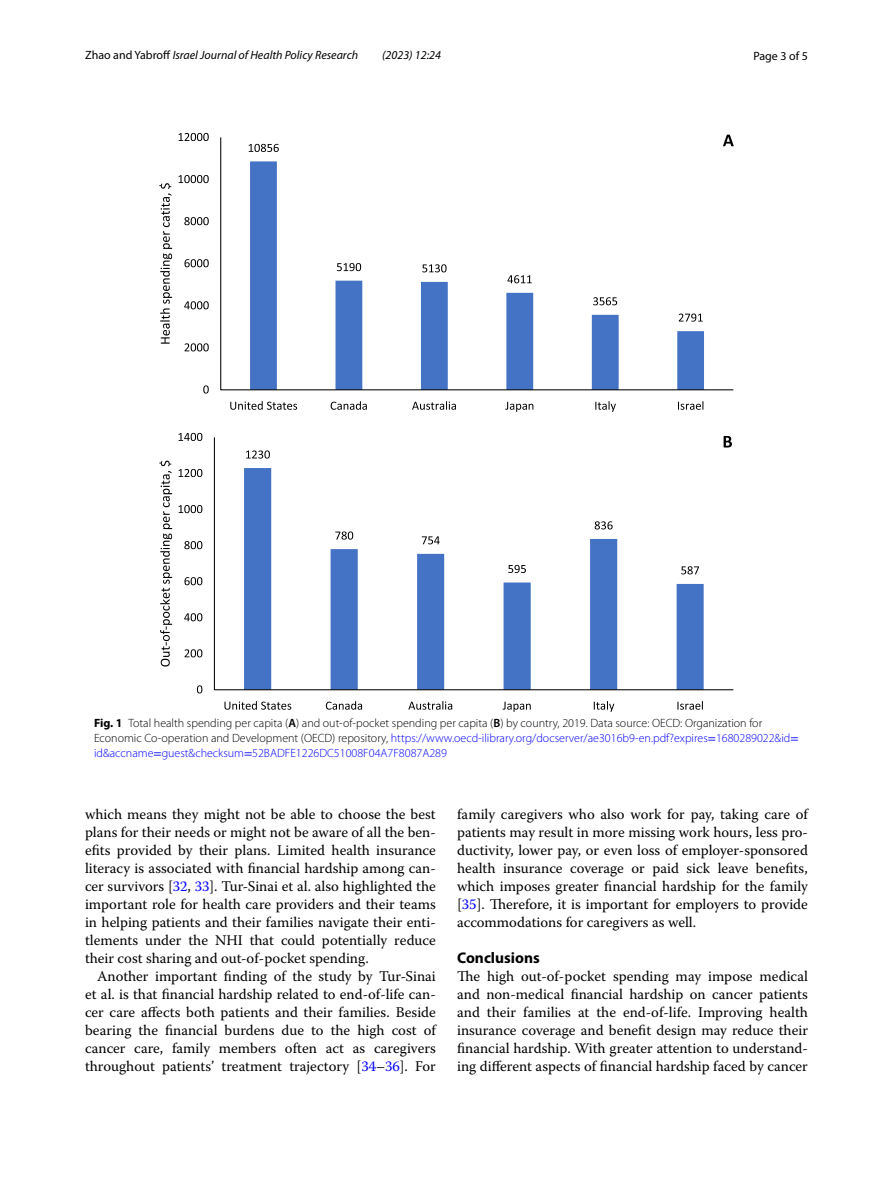
<style>
.page{position:relative;width:893px;height:1187px;background:#fff}
.page>*{position:absolute;margin:0;border:0;box-sizing:border-box;transform-origin:0 0}
.t1{font:700 15.45px "Myriad Pro";color:#000}
.t2{font:14.7px/18px "Warnock Pro";color:#000;text-align:justify}
.t3{font:300 12px/15px "Myriad Pro";color:#000}
.t4{font:italic 12px "Myriad Pro";color:#000}
.t5{font:12px "Myriad Pro";color:#000}
.s1{font-style:normal}
.s2{font-weight:700}
.s3{font-weight:600}
.s4{color:#00f}
.s5{font-family:"STIX";font-weight:400;color:#00f}
</style>
<div class="page">
<svg style="left:244px;top:468px;width:460px;height:221px"></svg>
<hr style="left:214px;top:437px;width:1px;height:252px;background:#000">
<hr style="left:214px;top:689px;width:519px;height:1px;background:#000">
<svg style="left:246px;top:450px;width:24px;height:8px"></svg>
<svg style="left:335px;top:531px;width:18px;height:8px"></svg>
<svg style="left:422px;top:536px;width:18px;height:8px"></svg>
<svg style="left:508px;top:565px;width:18px;height:8px"></svg>
<svg style="left:595px;top:521px;width:18px;height:8px"></svg>
<svg style="left:681px;top:566px;width:18px;height:8px"></svg>
<svg style="left:197px;top:685px;width:5px;height:8px"></svg>
<svg style="left:185px;top:649px;width:17px;height:8px"></svg>
<svg style="left:184px;top:613px;width:18px;height:8px"></svg>
<svg style="left:184px;top:577px;width:18px;height:8px"></svg>
<svg style="left:184px;top:541px;width:18px;height:8px"></svg>
<svg style="left:179px;top:505px;width:23px;height:8px"></svg>
<svg style="left:179px;top:469px;width:23px;height:8px"></svg>
<svg style="left:179px;top:433px;width:23px;height:8px"></svg>
<svg style="left:224px;top:701px;width:67px;height:8px"></svg>
<svg style="left:326px;top:701px;width:36px;height:8px"></svg>
<svg style="left:408px;top:701px;width:44px;height:8px"></svg>
<svg style="left:503px;top:701px;width:28px;height:10px"></svg>
<svg style="left:594px;top:701px;width:20px;height:10px"></svg>
<svg style="left:677px;top:701px;width:26px;height:8px"></svg>
<svg style="left:159px;top:460px;width:13px;height:206px"></svg>
<svg style="left:724px;top:436px;width:8px;height:11px"></svg>
<svg style="left:250px;top:161px;width:454px;height:228px"></svg>
<hr style="left:220px;top:137px;width:1px;height:253px;background:#000">
<hr style="left:221px;top:389px;width:512px;height:1px;background:#000">
<svg style="left:249px;top:144px;width:30px;height:8px"></svg>
<svg style="left:337px;top:263px;width:24px;height:8px"></svg>
<svg style="left:422px;top:264px;width:25px;height:8px"></svg>
<svg style="left:507px;top:275px;width:25px;height:8px"></svg>
<svg style="left:593px;top:297px;width:24px;height:8px"></svg>
<svg style="left:679px;top:313px;width:24px;height:8px"></svg>
<svg style="left:203px;top:385px;width:6px;height:8px"></svg>
<svg style="left:185px;top:343px;width:24px;height:8px"></svg>
<svg style="left:184px;top:301px;width:25px;height:8px"></svg>
<svg style="left:184px;top:259px;width:25px;height:8px"></svg>
<svg style="left:184px;top:217px;width:25px;height:8px"></svg>
<svg style="left:179px;top:175px;width:30px;height:8px"></svg>
<svg style="left:179px;top:133px;width:30px;height:8px"></svg>
<svg style="left:230px;top:401px;width:67px;height:9px"></svg>
<svg style="left:331px;top:401px;width:36px;height:9px"></svg>
<svg style="left:412px;top:401px;width:44px;height:9px"></svg>
<svg style="left:505px;top:401px;width:28px;height:11px"></svg>
<svg style="left:595px;top:401px;width:21px;height:11px"></svg>
<svg style="left:678px;top:401px;width:25px;height:9px"></svg>
<svg style="left:159px;top:183px;width:13px;height:160px"></svg>
<svg style="left:723px;top:135px;width:11px;height:11px"></svg>
<p class="t4" style="left:85px;top:48px;width:275px"><span class="s1">Zhao and Yabroff</span> Israel Journal of Health Policy Research</p>
<p class="t4" style="left:382px;top:48px;width:60px">(2023) 12:24</p>
<p class="t5" style="left:753px;top:48px;width:56px">Page 3 of 5</p>
<p class="t3" style="left:94px;top:715px;width:706px"><span class="s2">Fig. 1</span> Total health spending per capita (<span class="s3">A</span>) and out-of-pocket spending per capita (<span class="s3">B</span>) by country, 2019. Data source: OECD: Organization for<br>Economic Co-operation and Development (OECD) repository, <span class="s4">https://www.oecd- ilibrary.org/docserver/ae3016b9- en.pdf?expires</span><span class="s5">=</span><span class="s4">1680289022&amp;id</span><span class="s5">= </span><span class="s4">id&amp;accname</span><span class="s5">=</span><span class="s4">guest&amp;checksum</span><span class="s5">=</span><span class="s4">52BADFE1226DC51008F04A7F8087A289</span></p>
<p class="t2" style="left:85px;top:804px;width:352px">which means they might not be able to choose the best plans for their needs or might not be aware of all the ben&shy;efits provided by their plans. Limited health insurance literacy is associated with financial hardship among can&shy;cer survivors [<span class="s4">32</span>, <span class="s4">33</span>]. Tur‑Sinai et al. also highlighted the important role for health care providers and their teams in helping patients and their families navigate their enti&shy;tlements under the NHI that could potentially reduce their cost sharing and out-of-pocket spending.</p>
<p class="t2" style="left:85px;top:966px;width:352px;text-indent:12px">Another important finding of the study by Tur‑Sinai et al. is that financial hardship related to end-of-life can&shy;cer care affects both patients and their families. Beside bearing the financial burdens due to the high cost of cancer care, family members often act as caregivers throughout patients’ treatment trajectory [<span class="s4">34</span>–<span class="s4">36</span>]. For</p>
<p class="t2" style="left:457px;top:804px;width:352px">family caregivers who also work for pay, taking care of patients may result in more missing work hours, less pro&shy;ductivity, lower pay, or even loss of employer-sponsored health insurance coverage or paid sick leave benefits, which imposes greater financial hardship for the family [<span class="s4">35</span>]. Therefore, it is important for employers to provide accommodations for caregivers as well.</p>
<p class="t1" style="left:457px;top:947px;width:84px">Conclusions</p>
<p class="t2" style="left:457px;top:966px;width:352px">The high out-of-pocket spending may impose medical and non-medical financial hardship on cancer patients and their families at the end-of-life. Improving health insurance coverage and benefit design may reduce their financial hardship. With greater attention to understand&shy;ing different aspects of financial hardship faced by cancer</p>
</div>
